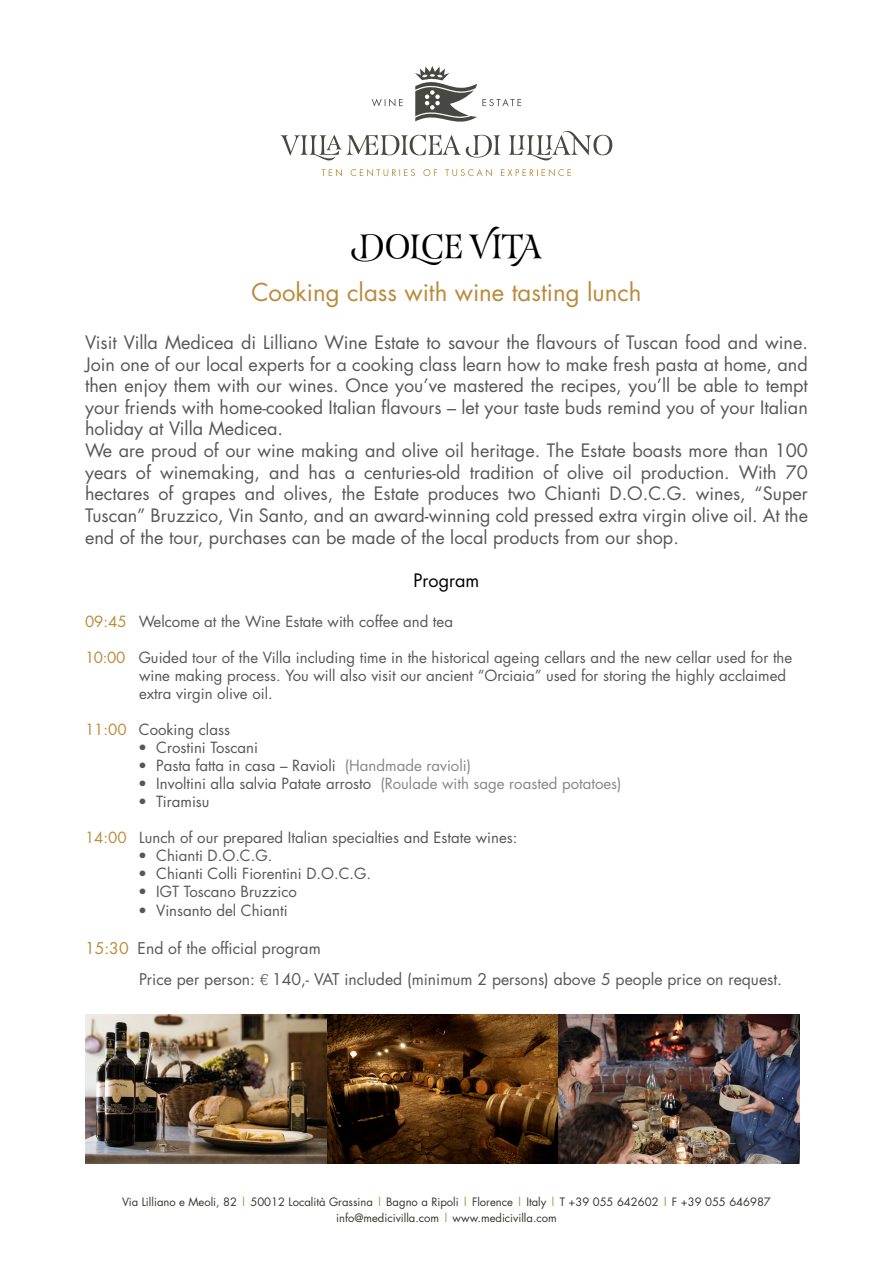
<style>
.page{position:relative;width:893px;height:1263px;background:#fff}
.page>*{position:absolute;margin:0;border:0;box-sizing:border-box;transform-origin:0 0}
.t1{font:33px "Esmeralda Pro";letter-spacing:-.03em;color:#000}
.t2{font:24px "Futura";color:#b98b3b}
.t3{font:18px/21.6px "Futura";color:#575756}
.t4{font:18px "Futura";color:#000}
.t5{font:15.75px/31.8px "Futura";color:#575756}
.t6{font:15px/18px "Futura";color:#575756}
.t7{font:11.25px/16.5px "Futura";color:#363631;text-align:center}
.s1{color:#b98b3b}
.s2{color:#878787}
.s3{font-family:"Helvetica";font-weight:300}
</style>
<div class="page">
<svg style="left:281px;top:66px;width:331px;height:94px"></svg>
<svg style="left:321px;top:169px;width:250px;height:7px"></svg>
<img style="left:85px;top:1014px;width:473px;height:149px">
<img style="left:558px;top:1014px;width:241px;height:149px">
<h1 class="t1" style="left:352px;top:223px;width:191px">DOLCE VITA</h1>
<h2 class="t2" style="left:251px;top:276px;width:392px">Cooking class with wine tasting lunch</h2>
<p class="t3" style="left:85px;top:331px;width:724px">Visit Villa Medicea di Lilliano Wine Estate to savour the flavours of Tuscan food and wine.<br>Join one of our local experts for a cooking class learn how to make fresh pasta at home, and then enjoy them with our wines. Once you’ve mastered the recipes, you’ll be able to tempt your friends with home-cooked Italian flavours – let your taste buds remind you of your Italian holiday at Villa Medicea.<br>We are proud of our wine making and olive oil heritage. The Estate boasts more than 100 years of winemaking, and has a centuries-old tradition of olive oil production. With 70 hectares of grapes and olives, the Estate produces two Chianti D.O.C.G. wines, “Super Tuscan” Bruzzico, Vin Santo, and an award-winning cold pressed extra virgin olive oil. At the end of the tour, purchases can be made of the local products from our shop.</p>
<p class="t4" style="left:414px;top:568px;width:67px">Program</p>
<p class="t6" style="left:85px;top:612px;width:369px"><span class="s1">09:45</span> Welcome at the Wine Estate with coffee and tea</p>
<p class="t6" style="left:139px;top:648px;width:655px;text-indent:-54px"><span class="s1">10:00</span> Guided tour of the Villa including time in the historical ageing cellars and the new cellar used for the wine making process. You will also visit our ancient “Orciaia” used for storing the highly acclaimed extra virgin olive oil.</p>
<p class="t6" style="left:85px;top:720px;width:146px"><span class="s1">11:00</span> Cooking class</p>
<p class="t6" style="left:138px;top:738px;width:121px">• Crostini Toscani</p>
<p class="t6" style="left:138px;top:756px;width:334px">• Pasta fatta in casa – Ravioli <span class="s2">(Handmade ravioli)</span></p>
<p class="t6" style="left:138px;top:774px;width:485px">• Involtini alla salvia Patate arrosto <span class="s2">(Roulade with sage roasted potatoes)</span></p>
<p class="t6" style="left:138px;top:792px;width:73px">• Tiramisu</p>
<p class="t6" style="left:85px;top:828px;width:434px"><span class="s1">14:00</span> Lunch of our prepared Italian specialties and Estate wines:</p>
<p class="t6" style="left:138px;top:846px;width:136px">• Chianti D.O.C.G.</p>
<p class="t6" style="left:138px;top:864px;width:234px">• Chianti Colli Fiorentini D.O.C.G.</p>
<p class="t6" style="left:138px;top:882px;width:160px">• IGT Toscano Bruzzico</p>
<p class="t6" style="left:138px;top:901px;width:151px">• Vinsanto del Chianti</p>
<p class="t5" style="left:139px;top:932px;width:644px;text-indent:-54px"><span class="s1">15:30</span> End of the official program<br>Price per person: <span class="s3">€</span> 140,- VAT included (minimum 2 persons) above 5 people price on request.</p>
<p class="t7" style="left:122px;top:1193px;width:650px">Via Lilliano e Meoli, 82 <span class="s1">|</span> 50012 Località Grassina <span class="s1">|</span> Bagno a Ripoli <span class="s1">|</span> Florence <span class="s1">|</span> Italy <span class="s1">|</span> T +39 055 642602 <span class="s1">|</span> F +39 055 646987 info@medicivilla.com <span class="s1">|</span> www.medicivilla.com</p>
</div>
